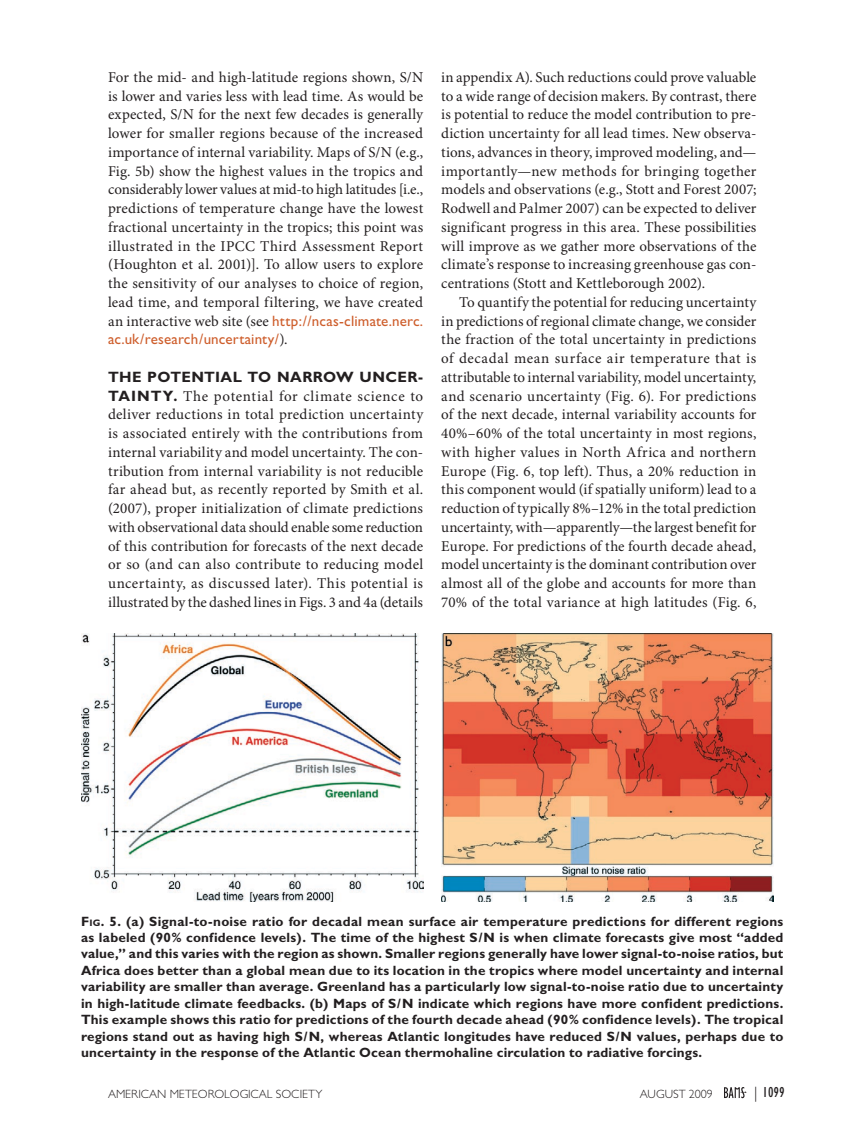
<style>
.page{position:relative;width:851px;height:1134px;background:#fff}
.page>*{position:absolute;margin:0;border:0;box-sizing:border-box;transform-origin:0 0}
.t1{font:15px/18.8px "Minion Pro";letter-spacing:.01em;color:#231f20;text-align:justify}
.t2{font:15px/18.8px "Gill Sans";letter-spacing:.01em;color:#ce5e2c}
.t3{font:700 15px "Gill Sans";letter-spacing:.025em;color:#231f20}
.t4{font:condensed 15px "Gill Sans";color:#231f20}
.t5{font:700 13.5px/16.5px "Gill Sans";letter-spacing:.015em;color:#231f20;text-align:justify}
.t6{font:300 12px "Gill Sans";color:#231f20}
.s1{font-family:"Minion Pro";color:#231f20}
.s2{font-family:"Gill Sans";font-weight:700}
.s3{font-style:inherit}
.s4{font-size:9.45px}
.s5{font-weight:300;font-stretch:normal}
</style>
<div class="page">
<img style="left:81px;top:633px;width:342px;height:268px">
<img style="left:441px;top:633px;width:332px;height:268px">
<svg style="left:724px;top:1087px;width:22px;height:11px"></svg>
<p class="t1" style="left:108px;top:68px;width:317px">For the mid- and high-latitude regions shown, S/N is lower and varies less with lead time. As would be expected, S/N for the next few decades is generally lower for smaller regions because of the increased importance of internal variability. Maps of S/N (e.g., Fig. 5b) show the highest values in the tropics and considerably lower values at mid-to high latitudes [i.e., predictions of temperature change have the lowest fractional uncertainty in the tropics; this point was illustrated in the IPCC Third Assessment Report (Houghton et al. 2001)]. To allow users to explore the sensitivity of our analyses to choice of region, lead time, and temporal filtering, we have created</p>
<p class="t2" style="left:108px;top:311px;width:317px"><span class="s1">an interactive web site (see</span> http://ncas-climate.nerc. ac.uk/research/uncertainty/<span class="s1">).</span></p>
<p class="t3" style="left:108px;top:368px;width:316px">THE POTENTIAL TO NARROW UNCER-</p>
<p class="t1" style="left:108px;top:387px;width:317px"><span class="s2">TAINTY.</span> The potential for climate science to deliver reductions in total prediction uncertainty is associated entirely with the contributions from internal variability and model uncertainty. The con&shy;tribution from internal variability is not reducible far ahead but, as recently reported by Smith et al. (2007), proper initialization of climate predictions with observational data should enable some reduction of this contribution for forecasts of the next decade or so (and can also contribute to reducing model uncertainty, as discussed later). This potential is illustrated by the dashed lines in Figs. 3 and 4a (details</p>
<p class="t1" style="left:441px;top:68px;width:317px">in appendix A). Such reductions could prove valuable to a wide range of decision makers. By contrast, there is potential to reduce the model contribution to pre&shy;diction uncertainty for all lead times. New observa&shy;tions, advances in theory, improved modeling, and— importantly—new methods for bringing together models and observations (e.g., Stott and Forest 2007; Rodwell and Palmer 2007) can be expected to deliver significant progress in this area. These possibilities will improve as we gather more observations of the climate’s response to increasing greenhouse gas con&shy;centrations (Stott and Kettleborough 2002).</p>
<p class="t1" style="left:441px;top:293px;width:317px;text-indent:18px">To quantify the potential for reducing uncertainty in predictions of regional climate change, we consider the fraction of the total uncertainty in predictions of decadal mean surface air temperature that is attributable to internal variability, model uncertainty, and scenario uncertainty (Fig. 6). For predictions of the next decade, internal variability accounts for 40%–60% of the total uncertainty in most regions, with higher values in North Africa and northern Europe (Fig. 6, top left). Thus, a 20% reduction in this component would (if spatially uniform) lead to a reduction of typically 8%–12% in the total prediction uncertainty, with—apparently—the largest benefit for Europe. For predictions of the fourth decade ahead, model uncertainty is the dominant contribution over almost all of the globe and accounts for more than 70% of the total variance at high latitudes (Fig. 6,</p>
<p class="t5" style="left:81px;top:913px;width:704px"><span class="s3">F</span><span class="s4">ig</span><span class="s3">. 5.</span> (a) Signal-to-noise ratio for decadal mean surface air temperature predictions for different regions as labeled (90% confidence levels). The time of the highest S/N is when climate forecasts give most “added value,” and this varies with the region as shown. Smaller regions generally have lower signal-to-noise ratios, but Africa does better than a global mean due to its location in the tropics where model uncertainty and internal variability are smaller than average. Greenland has a particularly low signal-to-noise ratio due to uncertainty in high-latitude climate feedbacks. (b) Maps of S/N indicate which regions have more confident predictions.<br>This example shows this ratio for predictions of the fourth decade ahead (90% confidence levels). The tropical regions stand out as having high S/N, whereas Atlantic longitudes have reduced S/N values, perhaps due to uncertainty in the response of the Atlantic Ocean thermohaline circulation to radiative forcings.</p>
<p class="t6" style="left:108px;top:1087px;width:216px">AMERICAN METEOROLOGICAL SOCIETY</p>
<p class="t6" style="left:640px;top:1087px;width:74px">AUGUST 2009</p>
<p class="t4" style="left:754px;top:1084px;width:32px"><span class="s5">|</span> 1099</p>
</div>
